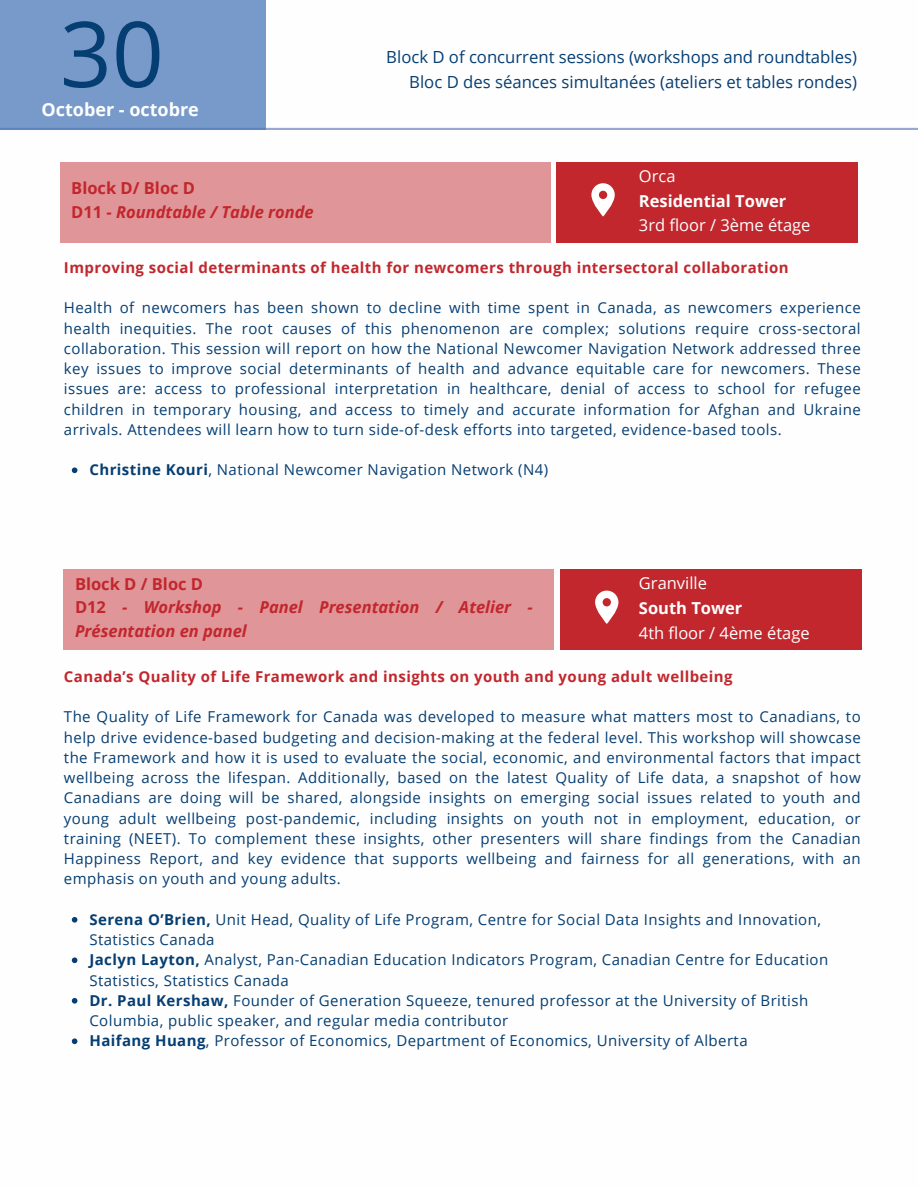
<style>
.page{position:relative;width:918px;height:1188px;background:#fff}
.page>*{position:absolute;margin:0;border:0;box-sizing:border-box;transform-origin:0 0}
.t1{font:91.05px "Open Sans";color:#053e72}
.t2{font:700 18px "Open Sans";color:#fefefe}
.t3{font:16.65px/25px "Open Sans";color:#053e72;text-align:right}
.t4{font:italic 700 16.5px/23.7px "Open Sans";color:#c1272d}
.t5{font:16.5px/24.8px "Open Sans";color:#fff}
.t6{font:15px/20.2px "Open Sans";letter-spacing:.03em;color:#053e72}
.t7{font:700 15px "Open Sans";letter-spacing:.03em;color:#c1272d}
.s1{font-style:normal}
.s2{font-weight:700}
</style>
<div class="page">
<svg style="left:0;top:127px;width:918px;height:3px;background:#abb8da"></svg>
<div style="left:0;top:0;width:266px;height:129px;background:#789aca"></div>
<div style="left:556px;top:162px;width:301px;height:80px;background:#c1272d"></div>
<div style="left:60px;top:162px;width:490px;height:80px;background:#e09598"></div>
<svg style="left:591px;top:183px;width:24px;height:34px"></svg>
<svg style="left:72px;top:467px;width:5px;height:6px"></svg>
<div style="left:560px;top:569px;width:301px;height:81px;background:#c1272d"></div>
<div style="left:64px;top:569px;width:490px;height:81px;background:#e09598"></div>
<svg style="left:595px;top:591px;width:23px;height:33px"></svg>
<svg style="left:72px;top:917px;width:5px;height:6px"></svg>
<svg style="left:72px;top:957px;width:5px;height:6px"></svg>
<svg style="left:72px;top:998px;width:5px;height:6px"></svg>
<svg style="left:72px;top:1038px;width:5px;height:6px"></svg>
<p class="t1" style="left:60px;top:-10px;width:106px">30</p>
<h1 class="t2" style="left:42px;top:97px;width:159px">October - octobre</h1>
<p class="t3" style="left:386px;top:44px;width:472px">Block D of concurrent sessions (workshops and roundtables)<br>Bloc D des séances simultanées (ateliers et tables rondes)</p>
<h2 class="t4" style="left:71px;top:176px;width:244px"><span class="s1">Block D/ Bloc D<br>D11</span> - Roundtable / Table ronde</h2>
<h1 class="t5" style="left:639px;top:163px;width:173px">Orca<br><span class="s2">Residential Tower<br></span>3rd floor / 3ème étage</h1>
<p class="t7" style="left:64px;top:257px;width:726px">Improving social determinants of health for newcomers through intersectoral collaboration</p>
<h2 class="t6" style="left:64px;top:297px;width:798px;text-align:justify">Health of newcomers has been shown to decline with time spent in Canada, as newcomers experience health inequities. The root causes of this phenomenon are complex; solutions require cross-sectoral collaboration. This session will report on how the National Newcomer Navigation Network addressed three key issues to improve social determinants of health and advance equitable care for newcomers. These issues are: access to professional interpretation in healthcare, denial of access to school for refugee children in temporary housing, and access to timely and accurate information for Afghan and Ukraine arrivals. Attendees will learn how to turn side-of-desk efforts into targeted, evidence-based tools.</h2>
<h3 class="t6" style="left:89px;top:459px;width:460px"><span class="s2">Christine Kouri</span>, National Newcomer Navigation Network (N4)</h3>
<p class="t4" style="left:75px;top:571px;width:459px"><span class="s1">Block D / Bloc D<br>D12</span> - Workshop - Panel Presentation / Atelier -<br>Présentation en panel</p>
<h1 class="t5" style="left:639px;top:570px;width:172px">Granville<br><span class="s2">South Tower<br></span>4th floor / 4ème étage</h1>
<p class="t7" style="left:64px;top:666px;width:670px">Canada’s Quality of Life Framework and insights on youth and young adult wellbeing</p>
<h2 class="t6" style="left:64px;top:706px;width:798px;text-align:justify">The Quality of Life Framework for Canada was developed to measure what matters most to Canadians, to help drive evidence-based budgeting and decision-making at the federal level. This workshop will showcase the Framework and how it is used to evaluate the social, economic, and environmental factors that impact wellbeing across the lifespan. Additionally, based on the latest Quality of Life data, a snapshot of how Canadians are doing will be shared, alongside insights on emerging social issues related to youth and young adult wellbeing post-pandemic, including insights on youth not in employment, education, or training (NEET). To complement these insights, other presenters will share findings from the Canadian Happiness Report, and key evidence that supports wellbeing and fairness for all generations, with an emphasis on youth and young adults.</h2>
<h3 class="t6" style="left:89px;top:909px;width:733px"><span class="s2">Serena O’Brien,</span> Unit Head, Quality of Life Program, Centre for Social Data Insights and Innovation,<br>Statistics Canada</h3>
<p class="t6" style="left:89px;top:949px;width:740px"><span class="s2">Jaclyn Layton,</span> Analyst, Pan-Canadian Education Indicators Program, Canadian Centre for Education<br>Statistics, Statistics Canada</p>
<p class="t6" style="left:89px;top:990px;width:720px"><span class="s2">Dr. Paul Kershaw,</span> Founder of Generation Squeeze, tenured professor at the University of British<br>Columbia, public speaker, and regular media contributor</p>
<p class="t6" style="left:89px;top:1030px;width:660px"><span class="s2">Haifang Huang</span>, Professor of Economics, Department of Economics, University of Alberta</p>
</div>
